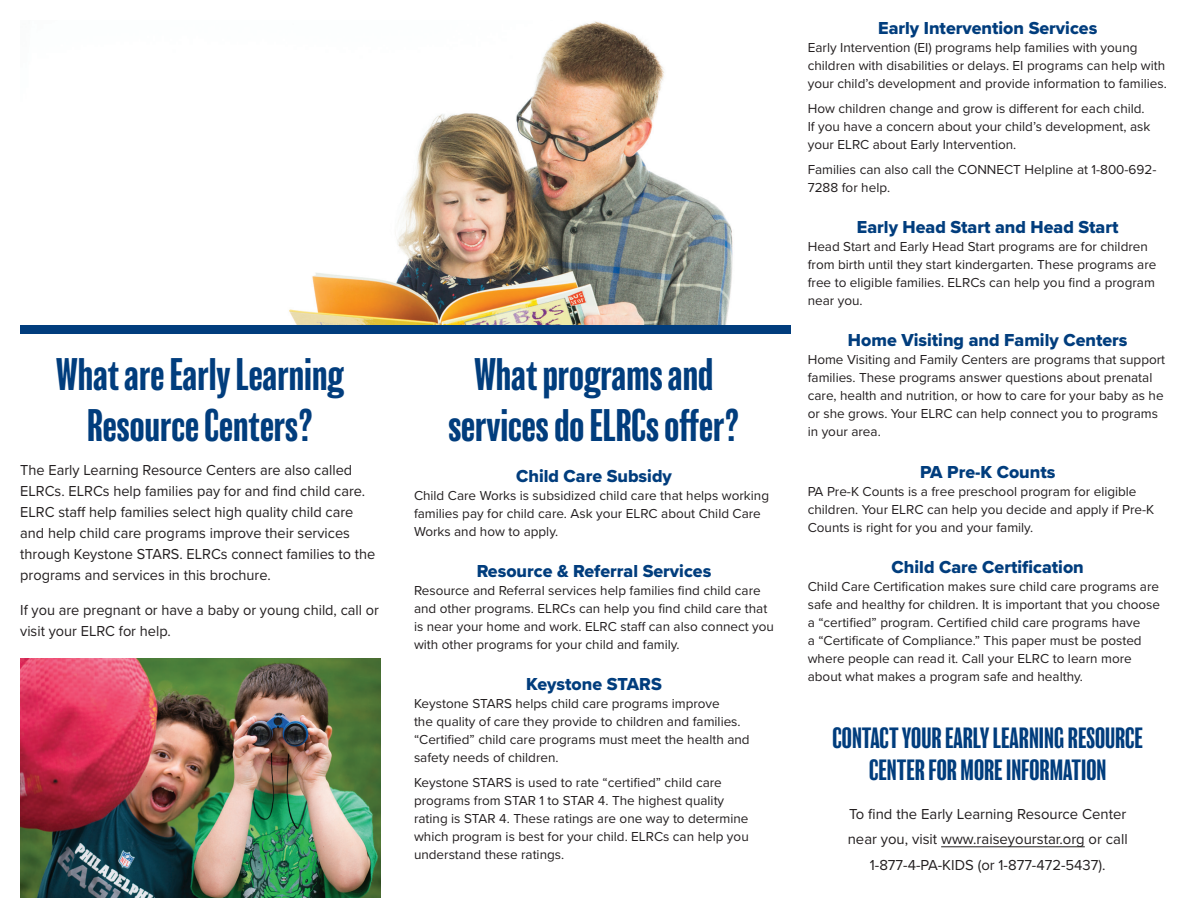
<style>
.page{position:relative;width:1188px;height:918px;background:#fff}
.page>*{position:absolute;margin:0;border:0;box-sizing:border-box;transform-origin:0 0}
.t1{font:condensed 42px/50.4px "Balboa";color:#013d7d;text-align:center}
.t2{font:condensed 27px/31.5px "Balboa";color:#013d7d;text-align:center}
.t3{font:18px "Proxima Nova Extrabld";color:#013d7d}
.t4{font:15px/21px "Proxima Nova";color:#231f20}
.t5{font:13.5px/18px "Proxima Nova";color:#231f20}
</style>
<div class="page">
<img style="left:289px;top:21px;width:444px;height:304px">
<hr style="left:941px;top:846px;width:144px;height:1px;background:#231f20">
<div style="left:20px;top:325px;width:771px;height:9px;background:#013d7d"></div>
<img style="left:20px;top:659px;width:360px;height:239px">
<h1 class="t1" style="left:56px;top:351px;width:289px">What are Early Learning<br>Resource Centers?</h1>
<p class="t4" style="left:20px;top:459px;width:357px">The Early Learning Resource Centers are also called ELRCs. ELRCs help families pay for and find child care.<br>ELRC staff help families select high quality child care and help child care programs improve their services through Keystone STARS. ELRCs connect families to the programs and services in this brochure.</p>
<p class="t4" style="left:20px;top:599px;width:360px">If you are pregnant or have a baby or young child, call or visit your ELRC for help.</p>
<h1 class="t1" style="left:448px;top:351px;width:293px">What programs and services do ELRCs offer?</h1>
<h3 class="t3" style="left:516px;top:462px;width:157px">Child Care Subsidy</h3>
<p class="t5" style="left:414px;top:486px;width:357px">Child Care Works is subsidized child care that helps working families pay for child care. Ask your ELRC about Child Care<br>Works and how to apply.</p>
<h3 class="t3" style="left:477px;top:558px;width:236px">Resource &amp; Referral Services</h3>
<p class="t5" style="left:414px;top:581px;width:362px">Resource and Referral services help families find child care and other programs. ELRCs can help you find child care that is near your home and work. ELRC staff can also connect you with other programs for your child and family.</p>
<h3 class="t3" style="left:526px;top:671px;width:137px">Keystone STARS</h3>
<p class="t5" style="left:414px;top:694px;width:337px">Keystone STARS helps child care programs improve<br>the quality of care they provide to children and families. “Certified” child care programs must meet the health and safety needs of children.</p>
<p class="t5" style="left:414px;top:773px;width:336px">Keystone STARS is used to rate “certified” child care programs from STAR 1 to STAR 4. The highest quality rating is STAR 4. These ratings are one way to determine which program is best for your child. ELRCs can help you understand these ratings.</p>
<h3 class="t3" style="left:878px;top:15px;width:221px">Early Intervention Services</h3>
<p class="t5" style="left:808px;top:38px;width:361px">Early Intervention (EI) programs help families with young children with disabilities or delays. EI programs can help with your child’s development and provide information to families.</p>
<p class="t5" style="left:808px;top:99px;width:344px">How children change and grow is different for each child.<br>If you have a concern about your child’s development, ask your ELRC about Early Intervention.</p>
<p class="t5" style="left:808px;top:160px;width:350px">Families can also call the CONNECT Helpline at 1-800-692-<br>7288 for help.</p>
<h3 class="t3" style="left:857px;top:214px;width:263px">Early Head Start and Head Start</h3>
<p class="t5" style="left:808px;top:237px;width:350px">Head Start and Early Head Start programs are for children from birth until they start kindergarten. These programs are free to eligible families. ELRCs can help you find a program near you.</p>
<h3 class="t3" style="left:848px;top:327px;width:281px">Home Visiting and Family Centers</h3>
<p class="t5" style="left:808px;top:350px;width:359px">Home Visiting and Family Centers are programs that support families. These programs answer questions about prenatal care, health and nutrition, or how to care for your baby as he or she grows. Your ELRC can help connect you to programs in your area.</p>
<h3 class="t3" style="left:920px;top:458px;width:137px">PA Pre-K Counts</h3>
<p class="t5" style="left:808px;top:482px;width:348px">PA Pre-K Counts is a free preschool program for eligible children. Your ELRC can help you decide and apply if Pre-K<br>Counts is right for you and your family.</p>
<h3 class="t3" style="left:892px;top:554px;width:194px">Child Care Certification</h3>
<p class="t5" style="left:808px;top:577px;width:354px">Child Care Certification makes sure child care programs are safe and healthy for children. It is important that you choose a “certified” program. Certified child care programs have<br>a “Certificate of Compliance.” This paper must be posted where people can read it. Call your ELRC to learn more about what makes a program safe and healthy.</p>
<h2 class="t2" style="left:833px;top:723px;width:312px">CONTACT YOUR EARLY LEARNING RESOURCE<br>CENTER FOR MORE INFORMATION</h2>
<p class="t4" style="left:848px;top:801px;width:281px;line-height:25.5px;text-align:center">To find the Early Learning Resource Center near you, visit www.raiseyourstar.org or call<br>1-877-4-PA-KIDS (or 1-877-472-5437).</p>
</div>
